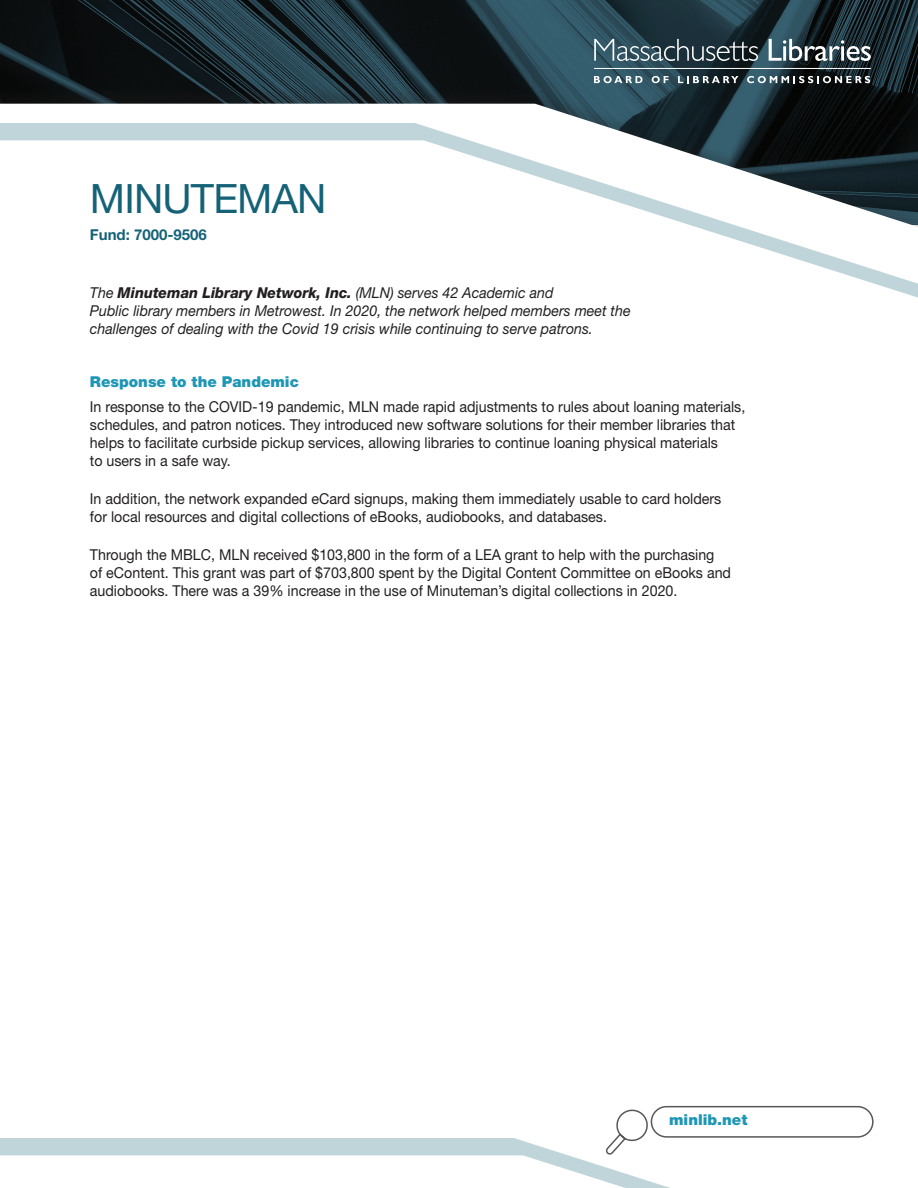
<style>
.page{position:relative;width:918px;height:1188px;background:#fff}
.page>*{position:absolute;margin:0;border:0;box-sizing:border-box;transform-origin:0 0}
.t1{font:40.5px "Helvetica Neue LT Std";letter-spacing:-.02em;color:#156277}
.t2{font:15px/18px "Helvetica Neue LT Std";color:#231f20;scale:.95 1}
.t3{font:italic 15px/18px "Helvetica Neue LT Std";color:#231f20;scale:.95 1}
.t4{font:900 15px "Helvetica Neue LT Std";color:#1e96b5}
.t5{font:700 15px "Helvetica Neue LT Std";color:#156277}
.s1{font-weight:800}
</style>
<div class="page">
<img style="left:0;top:0;width:918px;height:85px">
<div style="left:0;top:85px;width:918px;height:154px;background:#231f20;opacity:.22"></div>
<svg style="left:0;top:104px;width:918px;height:19px"></svg>
<div style="left:0;top:123px;width:918px;height:184px;background:#156277;opacity:.27"></div>
<svg style="left:0;top:140px;width:918px;height:167px"></svg>
<svg style="left:594px;top:39px;width:164px;height:22px;background:#4d6068"></svg>
<svg style="left:769px;top:39px;width:102px;height:22px"></svg>
<hr style="left:594px;top:68px;width:277px;height:1px;background:#fff">
<svg style="left:594px;top:76px;width:49px;height:7px"></svg>
<svg style="left:652px;top:76px;width:17px;height:7px"></svg>
<svg style="left:678px;top:76px;width:60px;height:7px"></svg>
<svg style="left:747px;top:76px;width:123px;height:7px"></svg>
<svg style="left:0;top:1109px;width:651px;height:79px"></svg>
<div style="left:651px;top:1106px;width:223px;height:32px;border:2px solid #57585a;border-radius:15px"></div>
<h1 class="t1" style="left:90px;top:174px;width:238px">MINUTEMAN</h1>
<p class="t5" style="left:90px;top:225px;width:119px">Fund: 7000-9506</p>
<p class="t3" style="left:90px;top:284px;width:571px">The <span class="s1">Minuteman Library Network, Inc.</span> (MLN) serves 42 Academic and<br>Public library members in Metrowest. In 2020, the network helped members meet the challenges of dealing with the Covid 19 crisis while continuing to serve patrons.</p>
<p class="t4" style="left:90px;top:373px;width:210px">Response to the Pandemic</p>
<p class="t2" style="left:90px;top:397px;width:691px">In response to the COVID-19 pandemic, MLN made rapid adjustments to rules about loaning materials, schedules, and patron notices. They introduced new software solutions for their member libraries that helps to facilitate curbside pickup services, allowing libraries to continue loaning physical materials<br>to users in a safe way.</p>
<p class="t2" style="left:90px;top:489px;width:666px">In addition, the network expanded eCard signups, making them immediately usable to card holders for local resources and digital collections of eBooks, audiobooks, and databases.</p>
<p class="t2" style="left:90px;top:546px;width:676px">Through the MBLC, MLN received $103,800 in the form of a LEA grant to help with the purchasing<br>of eContent. This grant was part of $703,800 spent by the Digital Content Committee on eBooks and audiobooks. There was a 39% increase in the use of Minuteman’s digital collections in 2020.</p>
<p class="t4" style="left:669px;top:1111px;width:80px">minlib.net</p>
</div>
